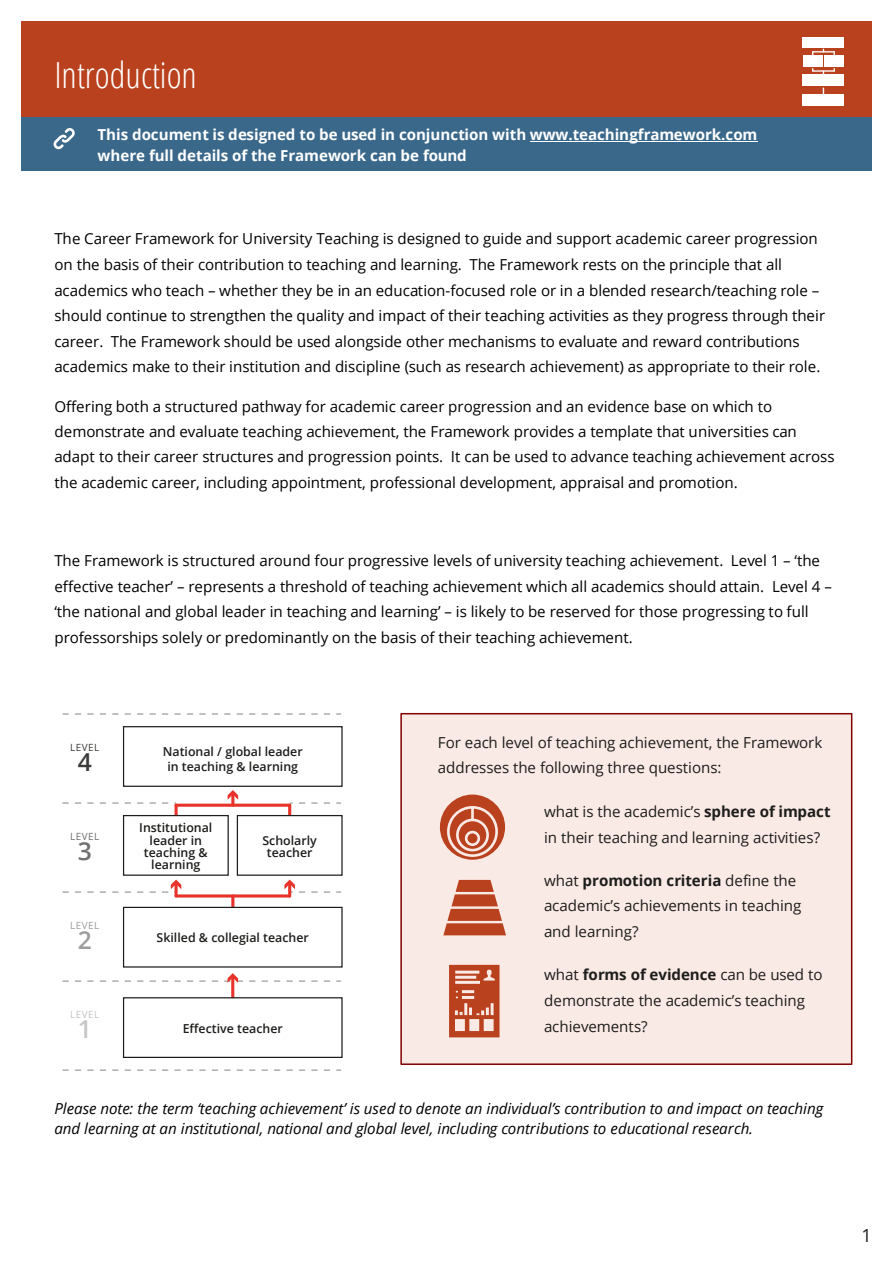
<style>
.page{position:relative;width:893px;height:1263px;background:#fff}
.page>*{position:absolute;margin:0;border:0;box-sizing:border-box;transform-origin:0 0}
.t1{font:300 condensed 36px "Open Sans";color:#fff}
.t2{font:600 24.75px "Open Sans";color:#3c3c3b}
.t3{font:600 24.75px "Open Sans";color:#c6c6c6}
.t4{font:600 24.75px "Open Sans";color:#9d9d9c}
.t5{font:600 24.75px "Open Sans";color:#706f6f}
.t6{font:18px "Open Sans";color:#1d1d1b}
.t7{font:15.15px/25.5px "Open Sans";color:#000}
.t8{font:15.15px/25.5px "Open Sans";color:#1d1d1b}
.t9{font:italic 15.15px/20.5px "Open Sans";color:#000}
.t10{font:700 15.15px/20.5px "Open Sans";color:#fff}
.t11{font:600 12.3px/12.3px "Open Sans";color:#1d1d1b;text-align:center}
.t12{font:9.9px "Open Sans";letter-spacing:.05em;color:#3c3c3b}
.t13{font:9.9px "Open Sans";letter-spacing:.05em;color:#c6c6c6}
.t14{font:9.9px "Open Sans";letter-spacing:.05em;color:#9d9d9c}
.t15{font:9.9px "Open Sans";letter-spacing:.05em;color:#706f6f}
.s1{font-weight:700}
</style>
<div class="page">
<div style="left:401px;top:714px;width:451px;height:350px;background:#faeae5"></div>
<div style="left:400px;top:713px;width:452px;height:352px;border:2px solid #800000"></div>
<svg style="left:443px;top:880px;width:63px;height:55px"></svg>
<svg style="left:440px;top:794px;width:65px;height:66px"></svg>
<div style="left:467px;top:833px;width:10px;height:10px;background:#ba411e;border-radius:50%"></div>
<div style="left:22px;top:22px;width:850px;height:95px;background:#ba411e"></div>
<hr style="left:813px;top:70px;width:21px;height:2px;background:#fff">
<hr style="left:813px;top:51px;width:21px;height:2px;background:#fff">
<div style="left:803px;top:37px;width:41px;height:10px;background:#fff"></div>
<div style="left:803px;top:55px;width:20px;height:12px;background:#fff"></div>
<div style="left:824px;top:55px;width:20px;height:12px;background:#fff"></div>
<div style="left:803px;top:75px;width:41px;height:11px;background:#fff"></div>
<div style="left:803px;top:94px;width:41px;height:12px;background:#fff"></div>
<svg style="left:62px;top:1070px;width:279px;height:1px"></svg>
<svg style="left:62px;top:713px;width:279px;height:1px"></svg>
<svg style="left:62px;top:879px;width:279px;height:27px"></svg>
<svg style="left:62px;top:790px;width:279px;height:24px"></svg>
<hr style="left:231px;top:977px;width:3px;height:21px;background:#e7332a">
<svg style="left:62px;top:973px;width:279px;height:10px"></svg>
<div style="left:123px;top:726px;width:220px;height:61px;border:1px solid #1d1d1b"></div>
<div style="left:123px;top:815px;width:106px;height:61px;border:1px solid #1d1d1b"></div>
<div style="left:237px;top:815px;width:106px;height:61px;border:1px solid #1d1d1b"></div>
<div style="left:123px;top:907px;width:220px;height:60px;border:1px solid #1d1d1b"></div>
<div style="left:123px;top:997px;width:220px;height:61px;border:1px solid #1d1d1b"></div>
<svg style="left:449px;top:965px;width:50px;height:72px"></svg>
<div style="left:22px;top:117px;width:850px;height:53px;background:#3a688b"></div>
<hr style="left:530px;top:141px;width:227px;height:1px;background:#fff">
<svg style="left:54px;top:128px;width:21px;height:21px"></svg>
<h1 class="t1" style="left:54px;top:50px;width:144px">Introduction</h1>
<p class="t10" style="left:98px;top:124px;width:661px">This document is designed to be used in conjunction with www.teachingframework.com where full details of the Framework can be found</p>
<p class="t7" style="left:54px;top:226px;width:772px">The Career Framework for University Teaching is designed to guide and support academic career progression on the basis of their contribution to teaching and learning. The Framework rests on the principle that all academics who teach – whether they be in an education-focused role or in a blended research/teaching role – should continue to strengthen the quality and impact of their teaching activities as they progress through their career. The Framework should be used alongside other mechanisms to evaluate and reward contributions academics make to their institution and discipline (such as research achievement) as appropriate to their role.</p>
<p class="t7" style="left:54px;top:393px;width:782px">Offering both a structured pathway for academic career progression and an evidence base on which to demonstrate and evaluate teaching achievement, the Framework provides a template that universities can adapt to their career structures and progression points. It can be used to advance teaching achievement across the academic career, including appointment, professional development, appraisal and promotion.</p>
<p class="t7" style="left:54px;top:548px;width:779px">The Framework is structured around four progressive levels of university teaching achievement. Level 1 – ‘the effective teacher’ – represents a threshold of teaching achievement which all academics should attain. Level 4 – ‘the national and global leader in teaching and learning’ – is likely to be reserved for those progressing to full professorships solely or predominantly on the basis of their teaching achievement.</p>
<p class="t12" style="left:70px;top:740px;width:31px">LEVEL</p>
<h2 class="t2" style="left:78px;top:745px;width:16px">4</h2>
<p class="t15" style="left:70px;top:829px;width:31px">LEVEL</p>
<h2 class="t5" style="left:78px;top:834px;width:16px">3</h2>
<p class="t14" style="left:70px;top:918px;width:31px">LEVEL</p>
<h2 class="t4" style="left:78px;top:923px;width:16px">2</h2>
<p class="t13" style="left:70px;top:1007px;width:31px">LEVEL</p>
<h2 class="t3" style="left:78px;top:1012px;width:16px">1</h2>
<p class="t11" style="left:163px;top:744px;width:141px;line-height:14.9px">National / global leader in teaching &amp; learning</p>
<p class="t11" style="left:139px;top:821px;width:75px">Institutional leader in teaching &amp; learning</p>
<p class="t11" style="left:262px;top:834px;width:56px">Scholarly teacher</p>
<p class="t11" style="left:157px;top:931px;width:154px">Skilled &amp; collegial teacher</p>
<p class="t11" style="left:183px;top:1022px;width:102px">Effective teacher</p>
<p class="t8" style="left:438px;top:729px;width:386px">For each level of teaching achievement, the Framework addresses the following three questions:</p>
<p class="t8" style="left:544px;top:798px;width:288px">what is the academic’s <span class="s1">sphere of impact </span>in their teaching and learning activities?</p>
<p class="t8" style="left:544px;top:867px;width:259px">what <span class="s1">promotion criteria</span> define the academic’s achievements in teaching and learning?</p>
<p class="t8" style="left:544px;top:962px;width:280px">what <span class="s1">forms of evidence</span> can be used to demonstrate the academic’s teaching achievements?</p>
<p class="t9" style="left:54px;top:1097px;width:770px">Please note: the term ‘teaching achievement’ is used to denote an individual’s contribution to and impact on teaching and learning at an institutional, national and global level, including contributions to educational research.</p>
<p class="t6" style="left:861px;top:1223px;width:12px">1</p>
</div>
